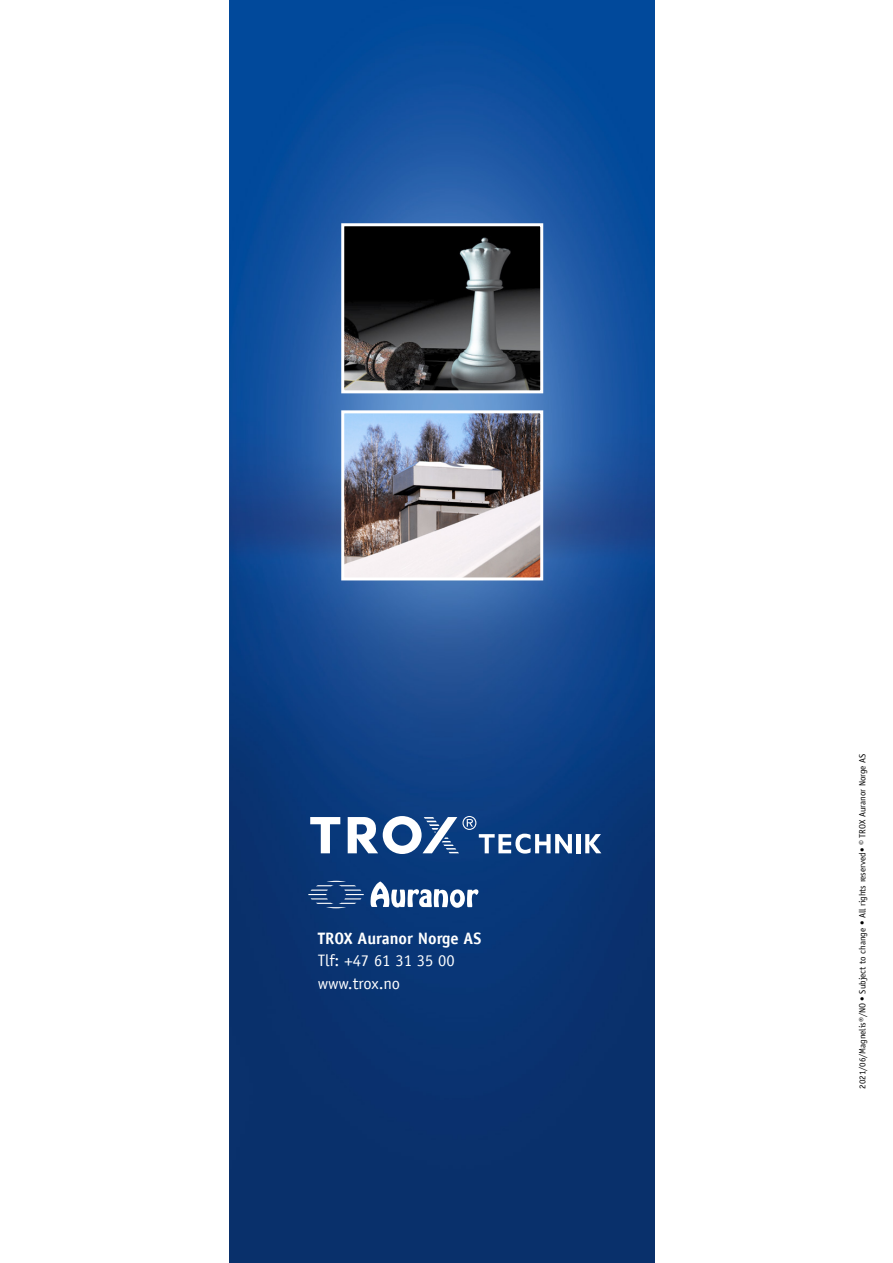
<style>
.page{position:relative;width:893px;height:1263px;background:#fff}
.page>*{position:absolute;margin:0;border:0;box-sizing:border-box;transform-origin:0 0}
.t1{font:16.5px/22.5px "TROX Officina Sans";color:#fff}
.t2{font:700 16.5px "TROX Officina Sans";color:#fff}
.t3{font:9px "TROX Officina Sans";color:#000}
.s1{font-weight:700}
</style>
<div class="page">
<img style="left:230px;top:0;width:425px;height:1263px">
<svg style="left:310px;top:817px;width:30px;height:36px"></svg>
<svg style="left:585px;top:834px;width:16px;height:19px"></svg>
<div style="left:576px;top:834px;width:5px;height:19px;background:#fff"></div>
<svg style="left:348px;top:816px;width:224px;height:38px"></svg>
<svg style="left:308px;top:881px;width:56px;height:27px;background:#2b5188"></svg>
<svg style="left:370px;top:881px;width:108px;height:27px"></svg>
<img style="left:345px;top:414px;width:194px;height:162px">
<div style="left:341px;top:410px;width:202px;height:170px;border:3px solid #fff"></div>
<img style="left:345px;top:227px;width:194px;height:162px">
<div style="left:341px;top:223px;width:202px;height:170px;border:3px solid #fff"></div>
<h1 class="t2" style="left:318px;top:928px;width:165px">TROX Auranor Norge AS</h1>
<h1 class="t1" style="left:318px;top:949px;width:138px">Tlf: +47 61 31 35 00 www.trox.no</h1>
<p class="t3" style="left:857px;top:1089px;width:337px;rotate:-90deg">2021/06/Magnelis<span class="s1">®</span>/NO • Subject to change • All rights reserved• © TROX Auranor Norge AS</p>
</div>
